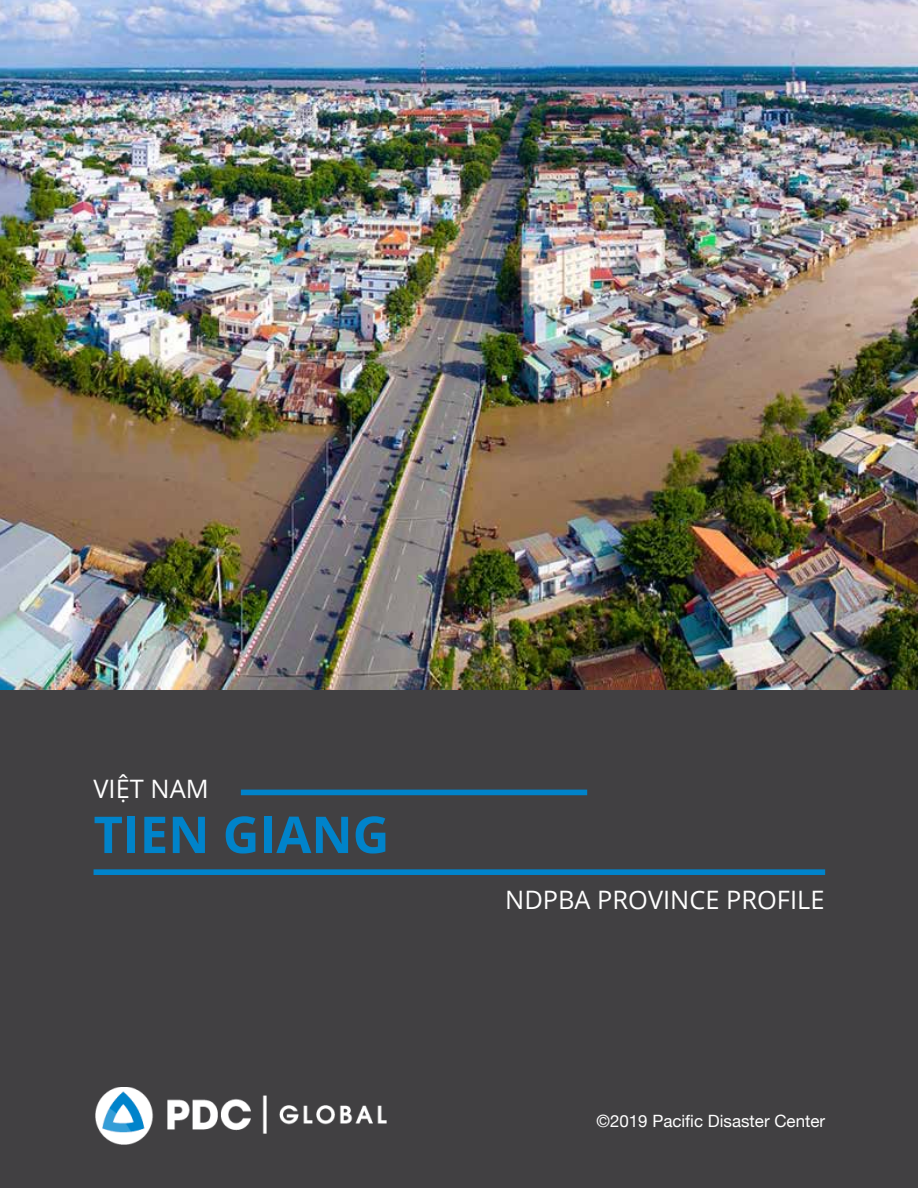
<style>
.page{position:relative;width:918px;height:1188px;background:#fff}
.page>*{position:absolute;margin:0;border:0;box-sizing:border-box;transform-origin:0 0}
.t1{font:700 50.85px "Open Sans";color:#0083ca}
.t2{font:25.35px "Open Sans";color:#fff}
.t3{font:16.95px "Helvetica Neue";color:#fff}
</style>
<div class="page">
<div style="left:0;top:690px;width:918px;height:498px;background:#414042"></div>
<div style="left:241px;top:790px;width:346px;height:5px;background:#0083ca"></div>
<div style="left:94px;top:869px;width:731px;height:6px;background:#0083ca"></div>
<img style="left:0;top:0;width:918px;height:690px">
<img style="left:96px;top:1087px;width:290px;height:57px">
<p class="t2" style="left:94px;top:771px;width:117px">VIỆT NAM</p>
<h1 class="t1" style="left:94px;top:806px;width:297px">TIEN GIANG</h1>
<p class="t2" style="left:505px;top:883px;width:321px">NDPBA PROVINCE PROFILE</p>
<p class="t3" style="left:596px;top:1111px;width:230px">©2019 Pacific Disaster Center</p>
</div>
